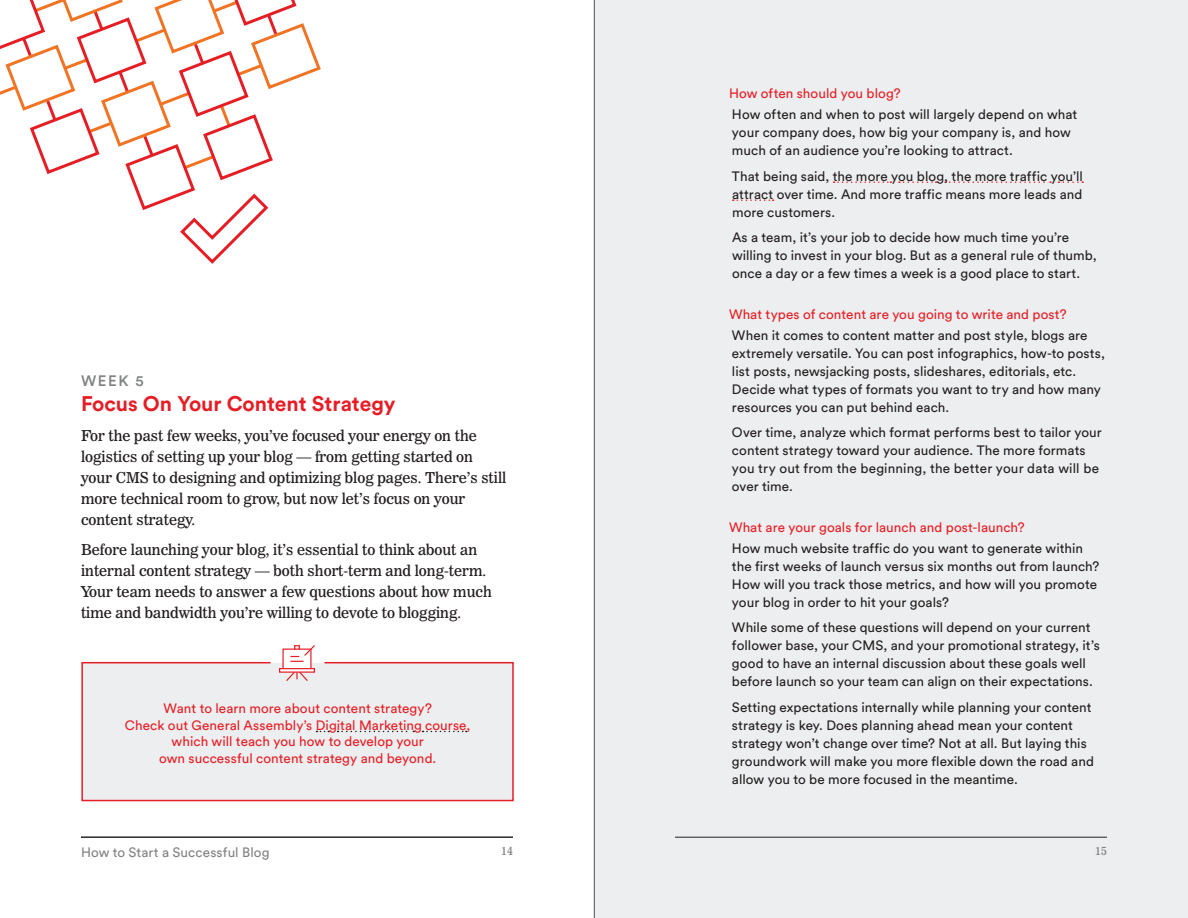
<style>
.page{position:relative;width:1188px;height:918px;background:#fff}
.page>*{position:absolute;margin:0;border:0;box-sizing:border-box;transform-origin:0 0}
.t1{font:700 21px "Circular Std";color:#e51e26}
.t2{font:15px/21px "News 706 BT Roman C";color:#231f20}
.t3{font:500 15px "Circular Std";color:#818282}
.t4{font:13.5px/18px "Circular Std";letter-spacing:.005em;color:#231f20}
.t5{font:13.5px/16.5px "Circular Std";letter-spacing:.005em;color:#e51e26;text-align:center}
.t6{font:13.5px "Circular Std";letter-spacing:.005em;color:#818282}
.t7{font:12px "News 706 BT Roman C";color:#818282}
</style>
<div class="page">
<hr style="left:81px;top:837px;width:432px;height:1px;background:#231f20">
<div style="left:594px;top:0;width:594px;height:918px;background:#edeeef"></div>
<div style="left:81px;top:662px;width:433px;height:140px;background:#edeeef"></div>
<hr style="left:675px;top:837px;width:432px;height:1px;background:#231f20">
<svg style="left:317px;top:731px;width:12px;height:1px"></svg>
<svg style="left:338px;top:731px;width:76px;height:1px"></svg>
<svg style="left:423px;top:731px;width:44px;height:1px"></svg>
<hr style="left:594px;top:0;width:1px;height:918px;background:#4d4e4d">
<svg style="left:278px;top:645px;width:38px;height:37px"></svg>
<svg style="left:834px;top:181px;width:57px;height:2px"></svg>
<svg style="left:899px;top:181px;width:38px;height:2px"></svg>
<svg style="left:945px;top:181px;width:106px;height:2px"></svg>
<svg style="left:1058px;top:181px;width:25px;height:2px"></svg>
<svg style="left:733px;top:199px;width:41px;height:2px"></svg>
<svg style="left:0;top:0;width:321px;height:264px"></svg>
<p class="t3" style="left:81px;top:371px;width:64px">WEEK 5</p>
<h1 class="t1" style="left:81px;top:390px;width:316px">Focus On Your Content Strategy</h1>
<p class="t2" style="left:81px;top:425px;width:427px">For the past few weeks, you’ve focused your energy on the logistics of setting up your blog — from getting started on your CMS to designing and optimizing blog pages. There’s still more technical room to grow, but now let’s focus on your content strategy.</p>
<p class="t2" style="left:81px;top:539px;width:412px">Before launching your blog, it’s essential to think about an internal content strategy — both short-term and long-term.<br>Your team needs to answer a few questions about how much time and bandwidth you’re willing to devote to blogging.</p>
<p class="t5" style="left:125px;top:700px;width:347px">Want to learn more about content strategy?<br>Check out General Assembly’s Digital Marketing course, which will teach you how to develop your<br>own successful content strategy and beyond.</p>
<p class="t5" style="left:729px;top:85px;width:173px">How often should you blog?</p>
<p class="t4" style="left:732px;top:105px;width:347px">How often and when to post will largely depend on what your company does, how big your company is, and how much of an audience you’re looking to attract.</p>
<p class="t4" style="left:732px;top:167px;width:352px;text-align:justify">That being said, the more you blog, the more traffic you’ll attract over time. And more traffic means more leads and more customers.</p>
<p class="t4" style="left:732px;top:228px;width:366px">As a team, it’s your job to decide how much time you’re willing to invest in your blog. But as a general rule of thumb, once a day or a few times a week is a good place to start.</p>
<p class="t5" style="left:729px;top:306px;width:339px">What types of content are you going to write and post?</p>
<p class="t4" style="left:732px;top:326px;width:374px">When it comes to content matter and post style, blogs are extremely versatile. You can post infographics, how-to posts, list posts, newsjacking posts, slideshares, editorials, etc.<br>Decide what types of formats you want to try and how many resources you can put behind each.</p>
<p class="t4" style="left:732px;top:423px;width:371px">Over time, analyze which format performs best to tailor your content strategy toward your audience. The more formats you try out from the beginning, the better your data will be over time.</p>
<p class="t5" style="left:729px;top:519px;width:297px">What are your goals for launch and post-launch?</p>
<p class="t4" style="left:732px;top:539px;width:369px">How much website traffic do you want to generate within the first weeks of launch versus six months out from launch?<br>How will you track those metrics, and how will you promote your blog in order to hit your goals?</p>
<p class="t4" style="left:732px;top:618px;width:369px">While some of these questions will depend on your current follower base, your CMS, and your promotional strategy, it’s good to have an internal discussion about these goals well before launch so your team can align on their expectations.</p>
<p class="t4" style="left:732px;top:698px;width:364px">Setting expectations internally while planning your content strategy is key. Does planning ahead mean your content strategy won’t change over time? Not at all. But laying this groundwork will make you more flexible down the road and allow you to be more focused in the meantime.</p>
<p class="t6" style="left:81px;top:844px;width:190px">How to Start a Successful Blog</p>
<p class="t7" style="left:501px;top:844px;width:13px">14</p>
<p class="t7" style="left:1095px;top:844px;width:13px">15</p>
</div>
